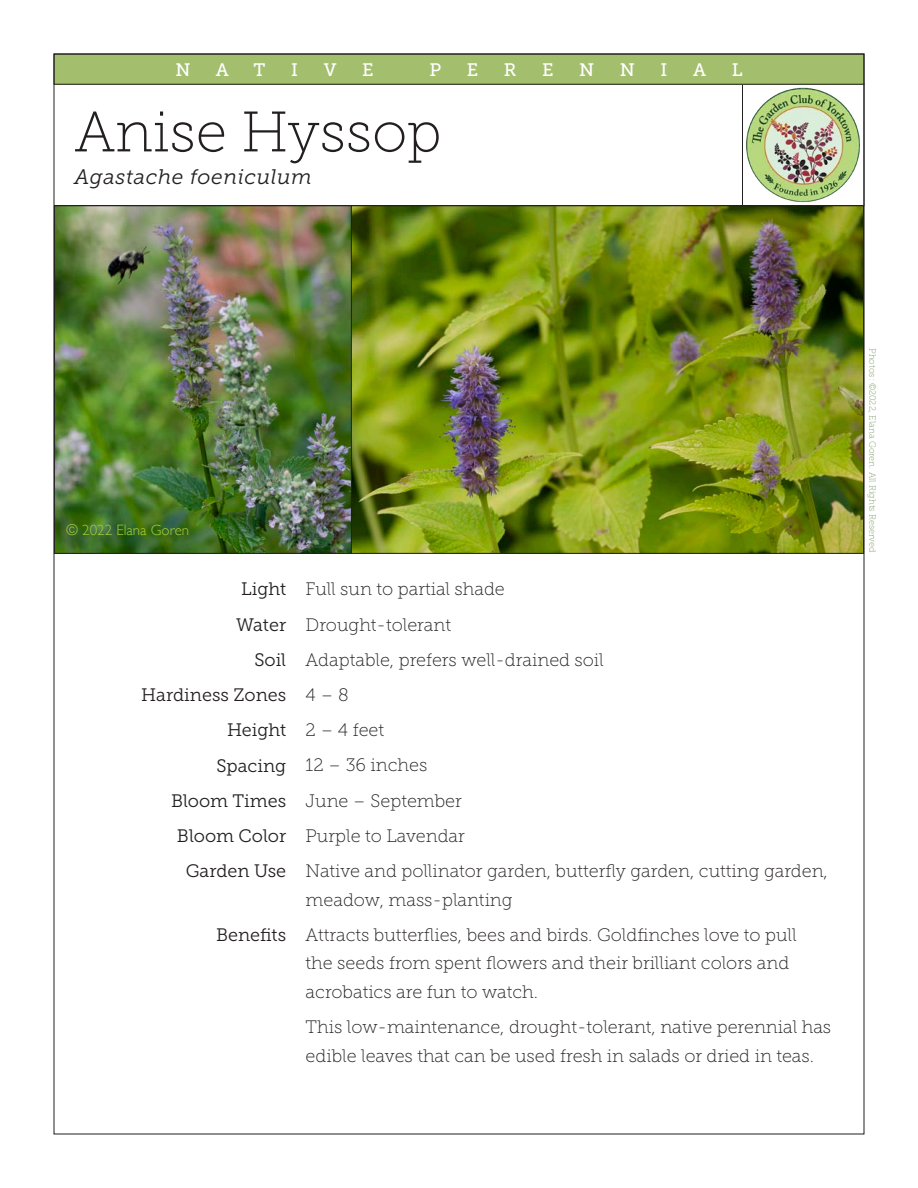
<style>
.page{position:relative;width:918px;height:1188px;background:#fff}
.page>*{position:absolute;margin:0;border:0;box-sizing:border-box;transform-origin:0 0}
.t1{font:57px "Museo Slab 100";color:#231f20}
.t2{font:italic 21px "Museo Slab 300";letter-spacing:.03em;color:#231f20}
.t3{font:18px/35.2px "Museo Slab 100";color:#231f20}
.t4{font:18px/35.2px "Museo Slab 300";color:#231f20;text-align:right}
.t5{font:18px "Museo Slab 500";color:#fff}
.t6{font:300 15px "Gill Sans";color:#a6ce39}
.t7{font:9px "Museo Slab 100";color:#7d9a62}
</style>
<div class="page">
<img style="left:56px;top:207px;width:295px;height:345px">
<img style="left:353px;top:207px;width:509px;height:345px">
<img style="left:746px;top:87px;width:114px;height:115px">
<div style="left:742px;top:84px;width:122px;height:122px;border:1px solid #231f20"></div>
<hr style="left:54px;top:205px;width:688px;height:1px;background:#231f20">
<div style="left:54px;top:54px;width:810px;height:30px;background:#a3bf6e"></div>
<div style="left:54px;top:54px;width:810px;height:31px;border:1px solid #231f20"></div>
<p class="t5" style="left:175px;top:60px;width:17px">N</p>
<p class="t5" style="left:216px;top:60px;width:14px">A</p>
<p class="t5" style="left:254px;top:60px;width:13px">T</p>
<p class="t5" style="left:291px;top:60px;width:8px">I</p>
<p class="t5" style="left:324px;top:60px;width:14px">V</p>
<p class="t5" style="left:362px;top:60px;width:13px">E</p>
<p class="t5" style="left:429px;top:60px;width:13px">P</p>
<p class="t5" style="left:467px;top:60px;width:13px">E</p>
<p class="t5" style="left:504px;top:60px;width:14px">R</p>
<p class="t5" style="left:542px;top:60px;width:13px">E</p>
<p class="t5" style="left:579px;top:60px;width:17px">N</p>
<p class="t5" style="left:620px;top:60px;width:17px">N</p>
<p class="t5" style="left:661px;top:60px;width:8px">I</p>
<p class="t5" style="left:693px;top:60px;width:14px">A</p>
<p class="t5" style="left:732px;top:60px;width:12px">L</p>
<h1 class="t1" style="left:75px;top:101px;width:369px">Anise Hyssop</h1>
<p class="t2" style="left:75px;top:166px;width:239px">Agastache foeniculum</p>
<p class="t6" style="left:66px;top:518px;width:125px">© 2022 Elana Goren</p>
<p class="t4" style="left:141px;top:572px;width:146px">Light<br>Water<br>Soil<br>Hardiness Zones<br>Height<br>Spacing<br>Bloom Times<br>Bloom Color<br>Garden Use</p>
<p class="t4" style="left:216px;top:917px;width:72px">Benefits</p>
<p class="t3" style="left:306px;top:572px;width:524px">Full sun to partial shade<br>Drought-tolerant<br>Adaptable, prefers well-drained soil<br>4 – 8<br>2 – 4 feet<br>12 – 36 inches<br>June – September<br>Purple to Lavendar<br>Native and pollinator garden, butterfly garden, cutting garden,</p>
<p class="t3" style="left:306px;top:882px;width:492px">meadow, mass-planting<br>Attracts butterflies, bees and birds. Goldfinches love to pull</p>
<p class="t3" style="left:306px;top:949px;width:485px;line-height:28.5px">the seeds from spent flowers and their brilliant colors and acrobatics are fun to watch.</p>
<p class="t3" style="left:306px;top:1013px;width:527px;line-height:28.5px">This low-maintenance, drought-tolerant, native perennial has edible leaves that can be used fresh in salads or dried in teas.</p>
<p class="t7" style="left:877px;top:348px;width:206px;rotate:90deg">Photos: ©2022, Elana Goren. All Rights Reserved</p>
</div>
